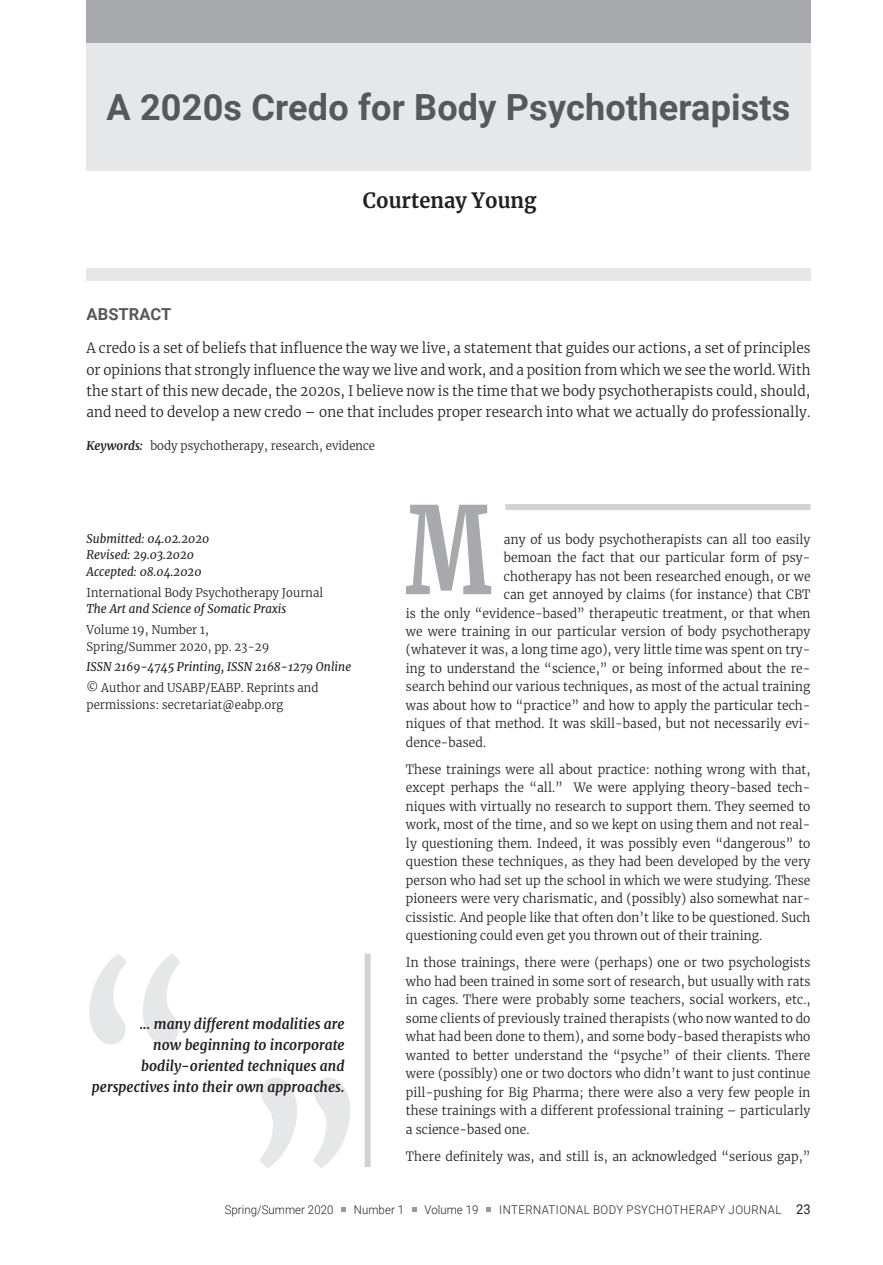
<style>
.page{position:relative;width:883px;height:1265px;background:#fff}
.page>*{position:absolute;margin:0;border:0;box-sizing:border-box;transform-origin:0 0}
.t1{font:900 195.3px "Merriweather";color:#e6e7e9;scale:.95 1}
.t2{font:700 36.05px "Roboto";letter-spacing:.005em;color:#57585a}
.t3{font:700 21px "Merriweather";letter-spacing:.005em;color:#231f20;scale:.95 1}
.t4{font:700 16.45px "Roboto";letter-spacing:.005em;color:#57585a}
.t5{font:300 14.35px/21px "Merriweather";letter-spacing:.005em;color:#231f20;text-align:justify;scale:.95 1}
.t6{font:italic 700 14.35px/21px "Merriweather";letter-spacing:.005em;color:#231f20;text-align:right;scale:.95 1}
.t7{font:300 12.78px/18.6px "Merriweather";letter-spacing:.005em;color:#231f20;text-align:justify;scale:.95 1}
.t8{font:300 12.08px/16.4px "Merriweather";letter-spacing:.005em;color:#231f20;scale:.95 1}
.t9{font:italic 12.08px/16.4px "Merriweather";letter-spacing:.005em;color:#231f20;scale:.95 1}
.t10{font:300 12.08px "Roboto";letter-spacing:.025em;color:#231f20;scale:.95 1}
.t11{font:300 12.08px "Roboto";letter-spacing:.005em;color:#231f20;scale:.95 1}
.s1{font-weight:700;font-style:italic}
.s2{font-weight:400;font-size:13.47px}
</style>
<div class="page">
<svg style="left:341px;top:1207px;width:5px;height:5px"></svg>
<svg style="left:412px;top:1207px;width:5px;height:5px"></svg>
<svg style="left:486px;top:1207px;width:5px;height:5px"></svg>
<div style="left:87px;top:0;width:724px;height:170px;background:#e6e7e9"></div>
<div style="left:87px;top:268px;width:724px;height:13px;background:#e6e7e9"></div>
<div style="left:365px;top:954px;width:6px;height:213px;background:#d1d2d4"></div>
<div style="left:505px;top:504px;width:306px;height:6px;background:#d1d2d4"></div>
<svg style="left:406px;top:505px;width:85px;height:89px"></svg>
<div style="left:87px;top:0;width:724px;height:43px;background:#a8a9ad"></div>
<h2 class="t2" style="left:106px;top:87px;width:686px">A 2020s Credo for Body Psychotherapists</h2>
<h3 class="t3" style="left:363px;top:191px;width:185px">Courtenay Young</h3>
<p class="t4" style="left:87px;top:304px;width:86px">ABSTRACT</p>
<p class="t5" style="left:87px;top:339px;width:764px">A credo is a set of beliefs that influence the way we live, a statement that guides our actions, a set of principles or opinions that strongly influence the way we live and work, and a position from which we see the world. With the start of this new decade, the 2020s, I believe now is the time that we body psychotherapists could, should, and need to develop a new credo – one that includes proper research into what we actually do professionally.</p>
<p class="t8" style="left:87px;top:438px;width:305px"><span class="s1">Keywords:</span> body psychotherapy, research, evidence</p>
<p class="t9" style="left:87px;top:531px;width:131px">Submitted: 04.02.2020<br>Revised: 29.03.2020<br>Accepted: 08.04.2020</p>
<p class="t8" style="left:87px;top:585px;width:251px">International Body Psychotherapy Journal</p>
<p class="t9" style="left:87px;top:602px;width:212px">The Art and Science of Somatic Praxis</p>
<p class="t8" style="left:87px;top:622px;width:194px">Volume 19, Number 1,<br>Spring/Summer 2020, pp. 23-29</p>
<p class="t9" style="left:87px;top:660px;width:280px">ISSN 2169-4745 Printing, ISSN 2168-1279 Online</p>
<p class="t8" style="left:87px;top:680px;width:246px">© Author and USABP/EABP. Reprints and permissions: secretariat@eabp.org</p>
<h1 class="t1" style="left:72px;top:954px;width:134px">“</h1>
<p class="t6" style="left:92px;top:1014px;width:268px">... many different modalities are<br>now beginning to incorporate bodily-oriented techniques and perspectives into their own approaches.</p>
<h1 class="t1" style="left:242px;top:1082px;width:134px">”</h1>
<p class="t7" style="left:504px;top:531px;width:324px">any of us body psychotherapists can all too easily</p>
<p class="t7" style="left:504px;top:549px;width:324px">bemoan the fact that our particular form of psy-</p>
<p class="t7" style="left:504px;top:568px;width:324px">chotherapy has not been researched enough, or we</p>
<p class="t7" style="left:504px;top:586px;width:324px">can get annoyed by claims (for instance) that CBT</p>
<p class="t7" style="left:406px;top:605px;width:427px">is the only “evidence-based” therapeutic treatment, or that when</p>
<p class="t7" style="left:406px;top:623px;width:427px">we were training in our particular version of body psychotherapy</p>
<p class="t7" style="left:406px;top:642px;width:427px">(whatever it was, a long time ago), very little time was spent on try-</p>
<p class="t7" style="left:406px;top:660px;width:427px">ing to understand the “science,” or being informed about the re-</p>
<p class="t7" style="left:406px;top:679px;width:427px">search behind our various techniques, as most of the actual training</p>
<p class="t7" style="left:406px;top:697px;width:427px">was about how to “practice” and how to apply the particular tech-</p>
<p class="t7" style="left:406px;top:715px;width:427px">niques of that method. It was skill-based, but not necessarily evi-</p>
<p class="t7" style="left:406px;top:734px;width:86px">dence-based.</p>
<p class="t7" style="left:406px;top:761px;width:427px">These trainings were all about practice: nothing wrong with that, except perhaps the “all.” We were applying theory-based tech&shy;niques with virtually no research to support them. They seemed to work, most of the time, and so we kept on using them and not real&shy;ly questioning them. Indeed, it was possibly even “dangerous” to question these techniques, as they had been developed by the very person who had set up the school in which we were studying. These pioneers were very charismatic, and (possibly) also somewhat nar&shy;cissistic. And people like that often don’t like to be questioned. Such questioning could even get you thrown out of their training.</p>
<p class="t7" style="left:406px;top:954px;width:427px">In those trainings, there were (perhaps) one or two psychologists who had been trained in some sort of research, but usually with rats in cages. There were probably some teachers, social workers, etc., some clients of previously trained therapists (who now wanted to do what had been done to them), and some body-based therapists who wanted to better understand the “psyche” of their clients. There were (possibly) one or two doctors who didn’t want to just continue pill-pushing for Big Pharma; there were also a very few people in these trainings with a different professional training – particularly a science-based one.</p>
<p class="t7" style="left:406px;top:1148px;width:427px">There definitely was, and still is, an acknowledged “serious gap,”</p>
<p class="t11" style="left:225px;top:1202px;width:269px">Spring/Summer 2020 Number 1 Volume 19</p>
<p class="t10" style="left:499px;top:1202px;width:329px">INTERNATIONAL BODY PSYCHOTHERAPY JOURNAL <span class="s2">23</span></p>
</div>
